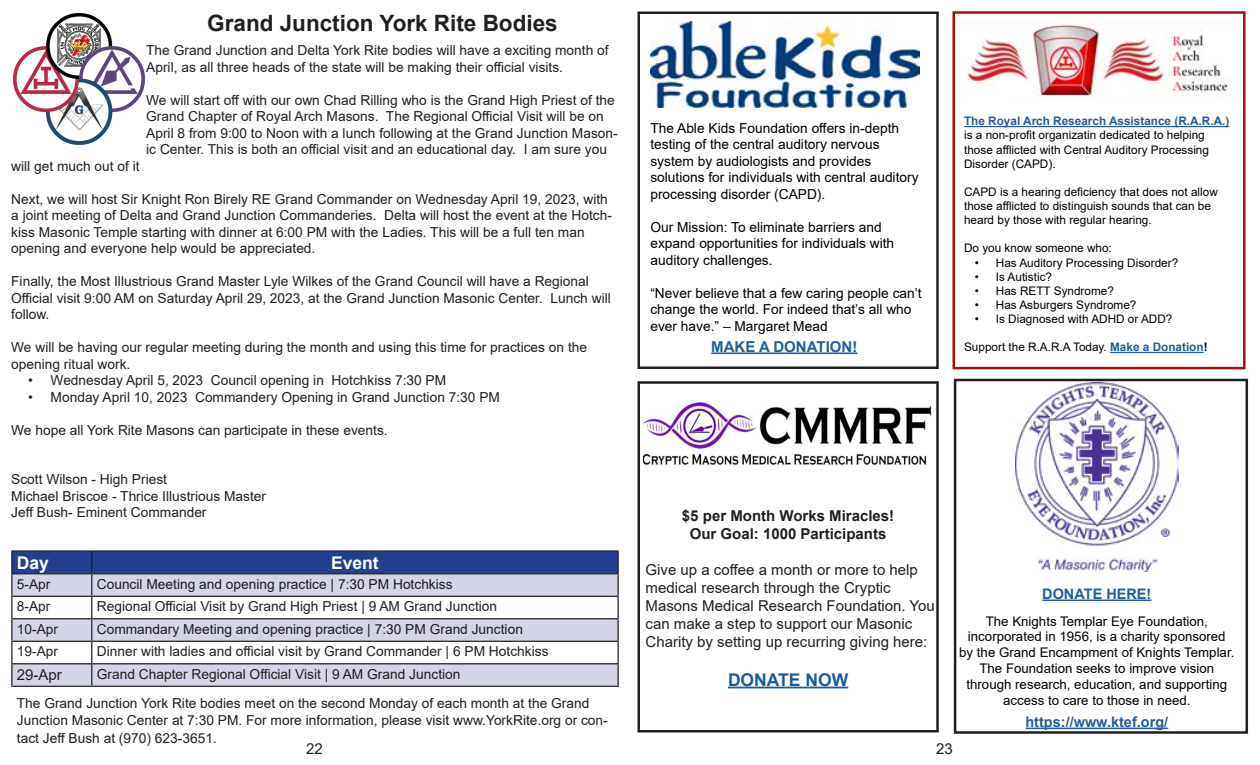
<style>
.page{position:relative;width:1260px;height:765px;background:#fff}
.page>*{position:absolute;margin:0;border:0;box-sizing:border-box;transform-origin:0 0}
.TOC_title{font:700 22.5px "Arial";color:#231f20}
.t1{font:700 17.5px "Arial";color:#175d9e}
.t2{font:700 17.5px "Arial";color:#fff}
.t3{font:15px/18px "Arial";color:#231f20}
.t4{font:700 15px "Arial";color:#231f20}
.t5{font:700 15px "Arial";color:#215e9e}
.t6{font:700 14.5px "Arial";color:#215e9e}
.t7{font:13.75px/16.5px "Arial";color:#231f20}
.t8{font:13.75px/16.5px "Arial";color:#000}
.t9{font:13.25px/16px "Arial";color:#000;text-align:center}
.t10{font:11.75px/14.1px "Arial";color:#000}
.s1{font-weight:700;color:#215e9e}
.s2{font-weight:700}
</style>
<div class="page">
<img style="left:13px;top:13px;width:133px;height:132px">
<hr style="left:11px;top:550px;width:81px;height:2px;background:#231f20">
<hr style="left:92px;top:550px;width:527px;height:2px;background:#231f20">
<hr style="left:11px;top:686px;width:81px;height:1px;background:#231f20">
<svg style="left:11px;top:551px;width:608px;height:135px"></svg>
<hr style="left:92px;top:686px;width:527px;height:1px;background:#231f20">
<img style="left:643px;top:403px;width:289px;height:62px">
<hr style="left:728px;top:687px;width:120px;height:1px;background:#175d9e">
<div style="left:638px;top:381px;width:301px;height:351px;border:2px solid #231f20"></div>
<div style="left:952px;top:11px;width:294px;height:358px;border:2px solid #a80d14"></div>
<img style="left:967px;top:21px;width:261px;height:76px">
<hr style="left:964px;top:126px;width:265px;height:1px;background:#215e9e">
<hr style="left:1110px;top:352px;width:94px;height:1px;background:#215e9e">
<img style="left:650px;top:21px;width:269px;height:87px">
<hr style="left:711px;top:352px;width:146px;height:2px;background:#215e9e">
<div style="left:638px;top:12px;width:301px;height:357px;border:2px solid #231f20"></div>
<div style="left:954px;top:379px;width:294px;height:355px;border:2px solid #231f20"></div>
<img style="left:1015px;top:382px;width:163px;height:189px">
<hr style="left:1042px;top:600px;width:109px;height:1px;background:#215e9e">
<hr style="left:1025px;top:728px;width:143px;height:1px;background:#215e9e">
<p class="TOC_title" style="left:207px;top:7px;width:352px">Grand Junction York Rite Bodies</p>
<p class="t7" style="left:146px;top:42px;width:464px">The Grand Junction and Delta York Rite bodies will have a exciting month of<br>April, as all three heads of the state will be making their official visits.</p>
<p class="t7" style="left:146px;top:91px;width:473px">We will start off with our own Chad Rilling who is the Grand High Priest of the Grand Chapter of Royal Arch Masons. The Regional Official Visit will be on April 8 from 9:00 to Noon with a lunch following at the Grand Junction Mason&shy;ic Center. This is both an official visit and an educational day. I am sure you</p>
<p class="t7" style="left:11px;top:157px;width:130px">will get much out of it</p>
<p class="t7" style="left:11px;top:190px;width:602px">Next, we will host Sir Knight Ron Birely RE Grand Commander on Wednesday April 19, 2023, with a joint meeting of Delta and Grand Junction Commanderies. Delta will host the event at the Hotch&shy;kiss Masonic Temple starting with dinner at 6:00 PM with the Ladies. This will be a full ten man opening and everyone help would be appreciated.</p>
<p class="t7" style="left:11px;top:273px;width:601px">Finally, the Most Illustrious Grand Master Lyle Wilkes of the Grand Council will have a Regional<br>Official visit 9:00 AM on Saturday April 29, 2023, at the Grand Junction Masonic Center. Lunch will follow.</p>
<p class="t7" style="left:11px;top:339px;width:577px">We will be having our regular meeting during the month and using this time for practices on the opening ritual work.</p>
<p class="t7" style="left:28px;top:372px;width:420px">• Wednesday April 5, 2023 Council opening in Hotchkiss 7:30 PM</p>
<p class="t7" style="left:28px;top:388px;width:473px">• Monday April 10, 2023 Commandery Opening in Grand Junction 7:30 PM</p>
<p class="t7" style="left:11px;top:421px;width:378px">We hope all York Rite Masons can participate in these events.</p>
<p class="t7" style="left:11px;top:471px;width:157px">Scott Wilson - High Priest</p>
<p class="t7" style="left:11px;top:487px;width:256px">Michael Briscoe - Thrice Illustrious Master</p>
<p class="t7" style="left:11px;top:504px;width:197px">Jeff Bush- Eminent Commander</p>
<p class="t2" style="left:17px;top:550px;width:34px">Day</p>
<p class="t2" style="left:331px;top:550px;width:49px">Event</p>
<p class="t7" style="left:17px;top:576px;width:35px">5-Apr</p>
<p class="t7" style="left:97px;top:576px;width:357px">Council Meeting and opening practice | 7:30 PM Hotchkiss</p>
<p class="t7" style="left:17px;top:598px;width:35px">8-Apr</p>
<p class="t7" style="left:97px;top:598px;width:402px">Regional Official Visit by Grand High Priest | 9 AM Grand Junction</p>
<p class="t7" style="left:17px;top:621px;width:43px">10-Apr</p>
<p class="t7" style="left:97px;top:621px;width:428px">Commandary Meeting and opening practice | 7:30 PM Grand Junction</p>
<p class="t7" style="left:17px;top:643px;width:43px">19-Apr</p>
<p class="t7" style="left:97px;top:643px;width:453px">Dinner with ladies and official visit by Grand Commander | 6 PM Hotchkiss</p>
<p class="t3" style="left:17px;top:665px;width:47px">29-Apr</p>
<p class="t7" style="left:97px;top:666px;width:365px">Grand Chapter Regional Official Visit | 9 AM Grand Junction</p>
<p class="t7" style="left:17px;top:694px;width:592px;line-height:17.5px">The Grand Junction York Rite bodies meet on the second Monday of each month at the Grand<br>Junction Masonic Center at 7:30 PM. For more information, please visit www.YorkRite.org or con&shy;tact Jeff Bush at (970) 623-3651.</p>
<p class="t3" style="left:306px;top:739px;width:18px">22</p>
<p class="t8" style="left:650px;top:119px;width:270px">The Able Kids Foundation offers in-depth testing of the central auditory nervous system by audiologists and provides solutions for individuals with central auditory processing disorder (CAPD).</p>
<p class="t8" style="left:650px;top:218px;width:245px">Our Mission: To eliminate barriers and expand opportunities for individuals with auditory challenges.</p>
<p class="t8" style="left:650px;top:284px;width:273px">“Never believe that a few caring people can’t change the world. For indeed that’s all who ever have.” – Margaret Mead</p>
<p class="t5" style="left:711px;top:336px;width:148px">MAKE A DONATION!</p>
<p class="t10" style="left:964px;top:114px;width:267px"><span class="s1">The Royal Arch Research Assistance (R.A.R.A.) </span>is a non-profit organizatin dedicated to helping those afflicted with Central Auditory Processing Disorder (CAPD).</p>
<p class="t10" style="left:964px;top:185px;width:255px">CAPD is a hearing deficiency that does not allow those afflicted to distinguish sounds that can be heard by those with regular hearing.</p>
<p class="t10" style="left:964px;top:241px;width:149px">Do you know someone who:</p>
<p class="t10" style="left:975px;top:255px;width:205px">• Has Auditory Processing Disorder?</p>
<p class="t10" style="left:975px;top:269px;width:79px">• Is Autistic?</p>
<p class="t10" style="left:975px;top:283px;width:141px">• Has RETT Syndrome?</p>
<p class="t10" style="left:975px;top:298px;width:163px">• Has Asburgers Syndrome?</p>
<p class="t10" style="left:975px;top:312px;width:199px">• Is Diagnosed with ADHD or ADD?</p>
<p class="t10" style="left:964px;top:340px;width:245px">Support the R.A.R.A Today. <span class="s1">Make a Donation</span><span class="s2">!</span></p>
<p class="t4" style="left:682px;top:505px;width:214px">$5 per Month Works Miracles!</p>
<p class="t4" style="left:690px;top:523px;width:198px">Our Goal: 1000 Participants</p>
<p class="t3" style="left:646px;top:560px;width:291px">Give up a coffee a month or more to help medical research through the Cryptic Masons Medical Research Foundation. You can make a step to support our Masonic Charity by setting up recurring giving here:</p>
<p class="t1" style="left:728px;top:667px;width:122px">DONATE NOW</p>
<p class="t6" style="left:1042px;top:583px;width:111px">DONATE HERE!</p>
<p class="t9" style="left:959px;top:613px;width:277px">The Knights Templar Eye Foundation, incorporated in 1956, is a charity sponsored<br>by the Grand Encampment of Knights Templar.<br>The Foundation seeks to improve vision through research, education, and supporting access to care to those in need.</p>
<p class="t6" style="left:1025px;top:712px;width:144px">https://www.ktef.org/</p>
<p class="t3" style="left:936px;top:739px;width:18px">23</p>
</div>
